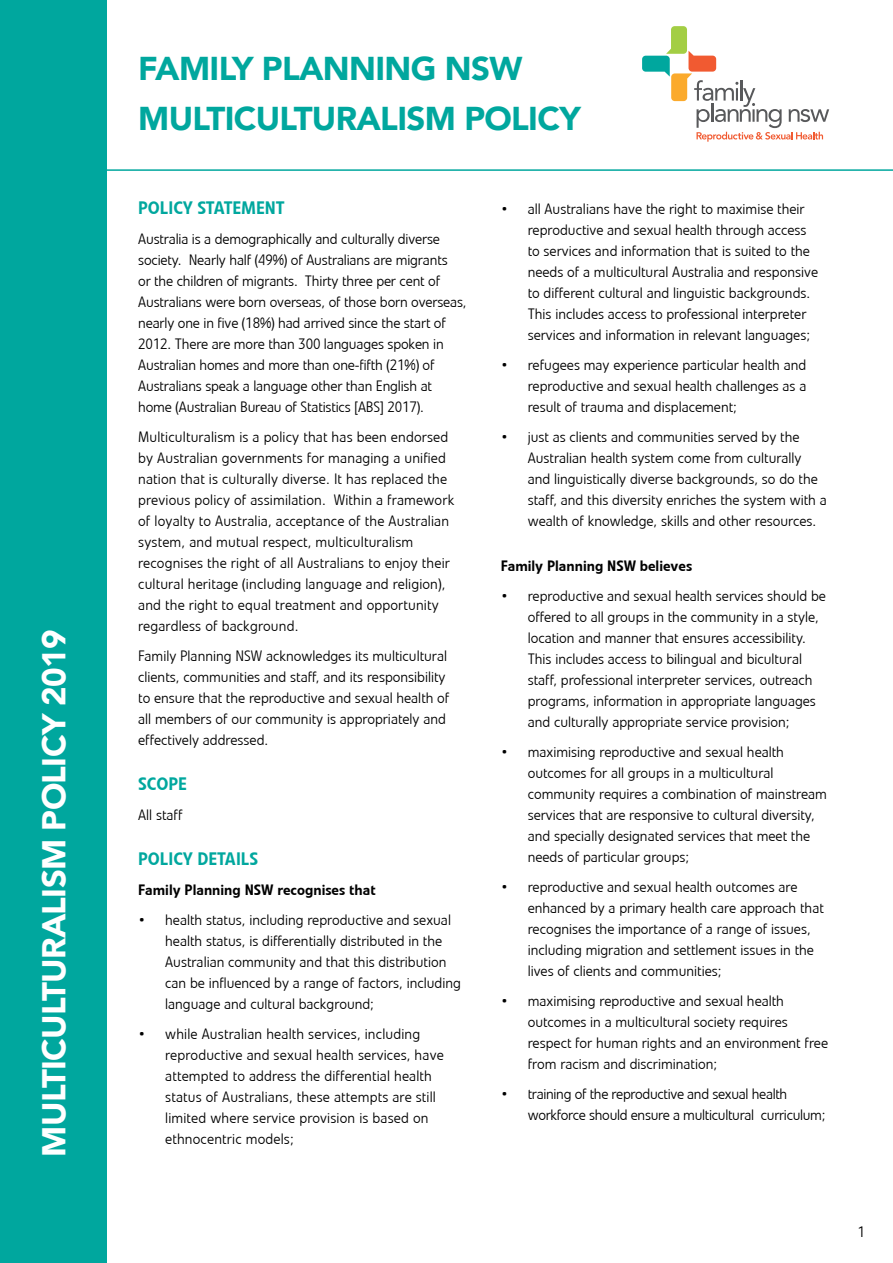
<style>
.page{position:relative;width:893px;height:1263px;background:#fff}
.page>*{position:absolute;margin:0;border:0;box-sizing:border-box;transform-origin:0 0}
.t1{font:900 33px/49.9px "Avenir LT";letter-spacing:-.02em;color:#00a79e}
.t2{font:900 33px "Avenir LT";letter-spacing:-.02em;color:#fff}
.t3{font:500 18px "Linotype Veto";color:#00a79e}
.t4{font:300 15px/21px "Linotype Veto";color:#000}
.t5{font:300 15px/21px "Linotype Veto";letter-spacing:-.02em;color:#000}
.t6{font:500 15px "Linotype Veto";color:#000}
</style>
<div class="page">
<div style="left:0;top:0;width:106px;height:1263px;background:#00a79e"></div>
<svg style="left:642px;top:26px;width:187px;height:116px"></svg>
<hr style="left:0;top:169px;width:893px;height:2px;background:#00a79e">
<h1 class="t2" style="left:34px;top:1157px;width:529px;rotate:-90deg">MULTICULTURALISM POLICY 2019</h1>
<h1 class="t1" style="left:138px;top:43px;width:444px">FAMILY PLANNING NSW<br>MULTICULTURALISM POLICY</h1>
<p class="t3" style="left:138px;top:197px;width:148px">POLICY STATEMENT</p>
<p class="t4" style="left:138px;top:228px;width:330px">Australia is a demographically and culturally diverse society. Nearly half (49%) of Australians are migrants<br>or the children of migrants. Thirty three per cent of Australians were born overseas, of those born overseas, nearly one in five (18%) had arrived since the start of 2012. There are more than 300 languages spoken in Australian homes and more than one-fifth (21%) of Australians speak a language other than English at home (Australian Bureau of Statistics [ABS] 2017).</p>
<p class="t4" style="left:138px;top:426px;width:318px">Multiculturalism is a policy that has been endorsed by Australian governments for managing a unified nation that is culturally diverse. It has replaced the previous policy of assimilation. Within a framework of loyalty to Australia, acceptance of the Australian system, and mutual respect, multiculturalism recognises the right of all Australians to enjoy their cultural heritage (including language and religion), and the right to equal treatment and opportunity regardless of background.</p>
<p class="t4" style="left:138px;top:645px;width:313px">Family Planning NSW acknowledges its multicultural clients, communities and staff, and its responsibility to ensure that the reproductive and sexual health of all members of our community is appropriately and effectively addressed.</p>
<p class="t3" style="left:138px;top:773px;width:50px">SCOPE</p>
<p class="t4" style="left:138px;top:804px;width:46px">All staff</p>
<p class="t3" style="left:138px;top:848px;width:122px">POLICY DETAILS</p>
<p class="t6" style="left:138px;top:881px;width:239px">Family Planning NSW recognises that</p>
<p class="t4" style="left:165px;top:909px;width:297px;text-indent:-27px">• health status, including reproductive and sexual health status, is differentially distributed in the Australian community and that this distribution can be influenced by a range of factors, including language and cultural background;</p>
<p class="t4" style="left:165px;top:1023px;width:280px;text-indent:-27px">• while Australian health services, including reproductive and sexual health services, have attempted to address the differential health status of Australians, these attempts are still limited where service provision is based on ethnocentric models;</p>
<p class="t4" style="left:528px;top:198px;width:292px;text-indent:-27px">• all Australians have the right to maximise their reproductive and sexual health through access to services and information that is suited to the needs of a multicultural Australia and responsive to different cultural and linguistic backgrounds.<br>This includes access to professional interpreter services and information in relevant languages;</p>
<p class="t4" style="left:528px;top:354px;width:280px;text-align:justify;text-indent:-27px">• refugees may experience particular health and reproductive and sexual health challenges as a result of trauma and displacement;</p>
<p class="t4" style="left:528px;top:426px;width:301px;text-indent:-27px">• just as clients and communities served by the Australian health system come from culturally and linguistically diverse backgrounds, so do the staff, and this diversity enriches the system with a wealth of knowledge, skills and other resources.</p>
<p class="t6" style="left:501px;top:557px;width:193px">Family Planning NSW believes</p>
<p class="t4" style="left:528px;top:585px;width:300px;text-indent:-27px">• reproductive and sexual health services should be offered to all groups in the community in a style, location and manner that ensures accessibility.<br>This includes access to bilingual and bicultural staff, professional interpreter services, outreach programs, information in appropriate languages and culturally appropriate service provision;</p>
<p class="t4" style="left:528px;top:741px;width:301px;text-indent:-27px">• maximising reproductive and sexual health outcomes for all groups in a multicultural community requires a combination of mainstream services that are responsive to cultural diversity, and specially designated services that meet the needs of particular groups;</p>
<p class="t4" style="left:528px;top:876px;width:298px;text-indent:-27px">• reproductive and sexual health outcomes are enhanced by a primary health care approach that recognises the importance of a range of issues, including migration and settlement issues in the lives of clients and communities;</p>
<p class="t4" style="left:528px;top:990px;width:302px;text-indent:-27px">• maximising reproductive and sexual health outcomes in a multicultural society requires respect for human rights and an environment free from racism and discrimination;</p>
<p class="t5" style="left:528px;top:1083px;width:299px;text-indent:-27px">• training of the reproductive and sexual health workforce should ensure a multicultural curriculum;</p>
<p class="t4" style="left:857px;top:1221px;width:9px">1</p>
</div>
